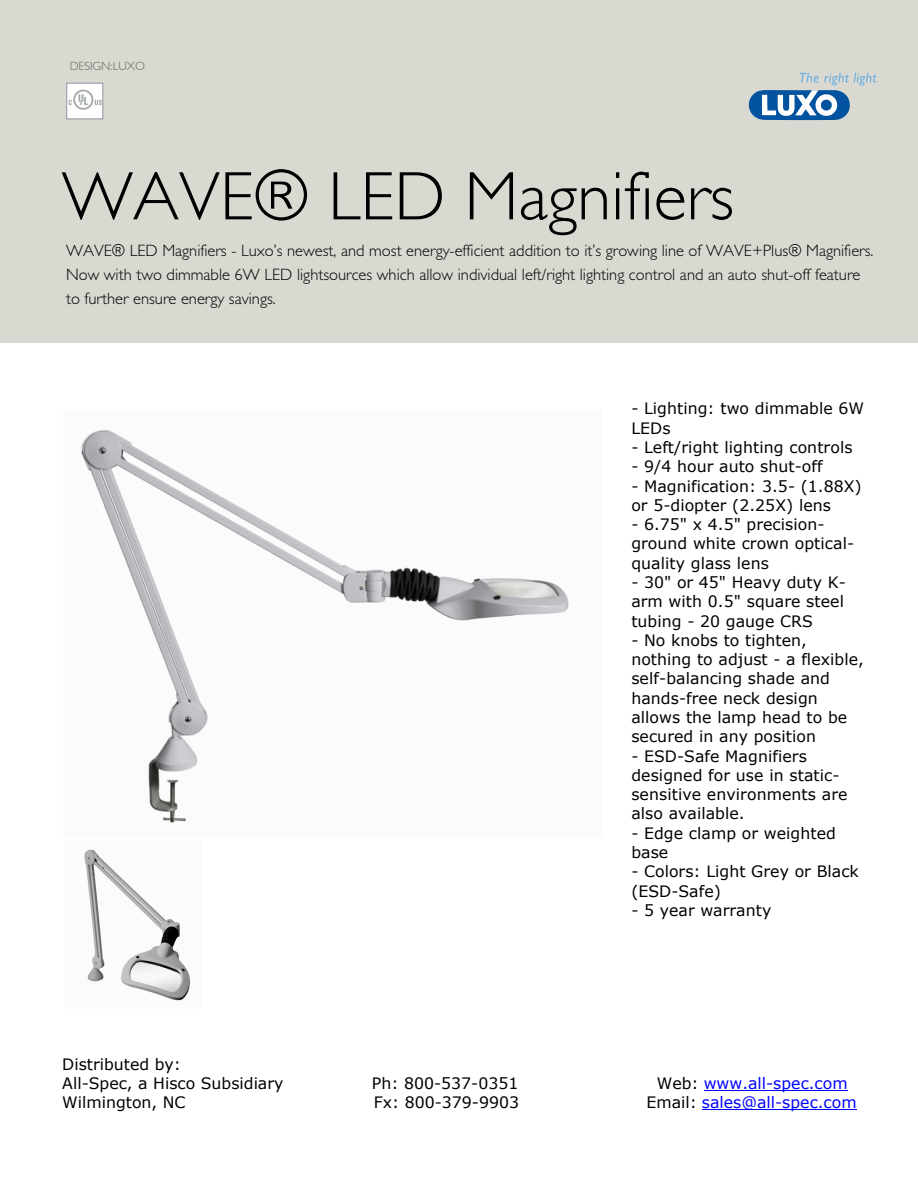
<style>
.page{position:relative;width:918px;height:1188px;background:#fff}
.page>*{position:absolute;margin:0;border:0;box-sizing:border-box;transform-origin:0 0}
.t1{font:300 69px "Gill Alt One";color:#000}
.t2{font:300 16.5px/24px "Gill Alt One";color:#000}
.t3{font:15.75px/19.4px "Verdana";letter-spacing:.005em;color:#000}
.t4{font:15.75px "Verdana";color:#00f}
.t5{font:300 12px "Gill Alt One";color:#656661}
.s1{color:#000}
</style>
<div class="page">
<div style="left:0;top:0;width:918px;height:342px;background:#d9d9d2"></div>
<svg style="left:748px;top:73px;width:128px;height:47px"></svg>
<img style="left:81px;top:430px;width:488px;height:393px">
<img style="left:84px;top:849px;width:106px;height:152px">
<div style="left:67px;top:83px;width:36px;height:36px;background:#fff"></div>
<div style="left:66px;top:83px;width:37px;height:36px;border:1px solid #8a8f9e"></div>
<svg style="left:69px;top:90px;width:33px;height:20px"></svg>
<hr style="left:702px;top:1109px;width:154px;height:1px;background:#00f">
<hr style="left:704px;top:1090px;width:143px;height:1px;background:#00f">
<p class="t5" style="left:70px;top:59px;width:77px">DESIGN:LUXO</p>
<h1 class="t1" style="left:62px;top:157px;width:674px">WAVE® LED Magnifiers</h1>
<p class="t2" style="left:66px;top:239px;width:809px">WAVE® LED Magnifiers - Luxo’s newest, and most energy-efficient addition to it’s growing line of WAVE+Plus® Magnifiers.<br>Now with two dimmable 6W LED lightsources which allow individual left/right lighting control and an auto shut-off feature to further ensure energy savings.</p>
<p class="t3" style="left:62px;top:1054px;width:223px;line-height:18.9px">Distributed by:<br>All-Spec, a Hisco Subsidiary</p>
<p class="t3" style="left:631px;top:398px;width:234px">- Lighting: two dimmable 6W<br>LEDs</p>
<p class="t3" style="left:631px;top:437px;width:223px">- Left/right lighting controls</p>
<p class="t3" style="left:631px;top:456px;width:193px">- 9/4 hour auto shut-off</p>
<p class="t3" style="left:631px;top:476px;width:232px">- Magnification: 3.5- (1.88X) or 5-diopter (2.25X) lens</p>
<p class="t3" style="left:631px;top:514px;width:224px">- 6.75" x 4.5" precision&shy;ground white crown optical&shy;quality glass lens</p>
<p class="t3" style="left:631px;top:572px;width:216px">- 30" or 45" Heavy duty K&shy;arm with 0.5" square steel tubing - 20 gauge CRS</p>
<p class="t3" style="left:631px;top:630px;width:234px">- No knobs to tighten, nothing to adjust - a flexible, self-balancing shade and hands-free neck design allows the lamp head to be secured in any position</p>
<p class="t3" style="left:631px;top:746px;width:218px">- ESD-Safe Magnifiers designed for use in static&shy;sensitive environments are also available.</p>
<p class="t3" style="left:631px;top:823px;width:206px">- Edge clamp or weighted base</p>
<p class="t3" style="left:631px;top:861px;width:229px">- Colors: Light Grey or Black (ESD-Safe)</p>
<p class="t3" style="left:631px;top:900px;width:141px">- 5 year warranty</p>
<p class="t3" style="left:372px;top:1073px;width:148px">Ph: 800-537-0351</p>
<p class="t4" style="left:657px;top:1072px;width:192px"><span class="s1">Web:</span> www.all-spec.com</p>
<p class="t3" style="left:62px;top:1092px;width:125px">Wilmington, NC</p>
<p class="t3" style="left:374px;top:1092px;width:147px">Fx: 800-379-9903</p>
<p class="t4" style="left:646px;top:1091px;width:212px"><span class="s1">Email:</span> sales@all-spec.com</p>
</div>
